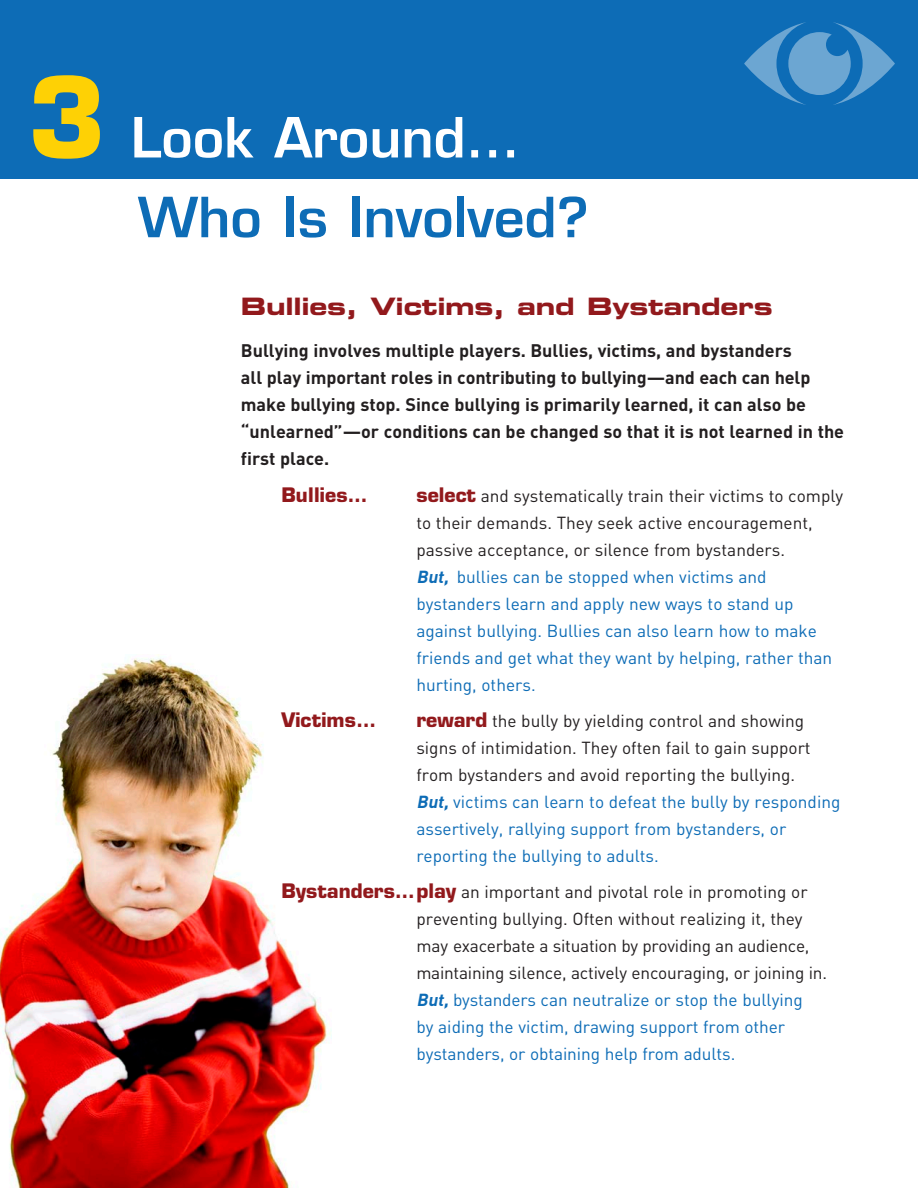
<style>
.page{position:relative;width:918px;height:1188px;background:#fff}
.page>*{position:absolute;margin:0;border:0;box-sizing:border-box;transform-origin:0 0}
.t1{font:700 109.5px "Eurostile LT Std";color:#fed105}
.Chapter_Header__Euro{font:600 54px "Eurostile LT Std";color:#0d6cb6}
.Chapter_Header__Euro-2{font:600 54px "Eurostile LT Std";color:#fff}
.Section_Call-out_phr{font:24px "Eurostile LT Std Bold Ex 2";letter-spacing:-.01em;color:#92191c}
.SectionOpen_body_cop{font:700 19.5px "Eurostile LT Std";letter-spacing:.01em;color:#92191c}
.SectionOpen_body_cop-2{font:700 18px/27px "DIN";color:#231f20}
.SectionOpen_body_cop-3{font:17.25px/27px "DIN";color:#231f20}
.SectionOpen_body_cop-4{font:17.25px/27px "DIN";color:#0d6cb6}
.s1{font-family:"Eurostile LT Std";font-weight:700;font-size:19.5px;color:#92191c}
.s2{color:#231f20}
.s3{font-weight:700;font-style:italic}
.s4{font-weight:700;font-style:italic;color:#0d6cb6}
.s5{color:#0d6cb6}
</style>
<div class="page">
<div style="left:0;top:0;width:918px;height:178px;background:#0d6cb6"></div>
<svg style="left:744px;top:22px;width:151px;height:83px"></svg>
<img style="left:0;top:654px;width:331px;height:534px">
<p class="t1" style="left:27px;top:50px;width:80px">3</p>
<p class="Chapter_Header__Euro-2" style="left:131px;top:104px;width:390px">Look Around…</p>
<p class="Chapter_Header__Euro" style="left:138px;top:184px;width:452px">Who Is Involved?</p>
<p class="Section_Call-out_phr" style="left:241px;top:289px;width:534px">Bullies, Victims, and Bystanders</p>
<p class="SectionOpen_body_cop-2" style="left:241px;top:336px;width:605px">Bullying involves multiple players. Bullies, victims, and bystanders<br>all play important roles in contributing to bullying—and each can help make bullying stop. Since bullying is primarily learned, it can also be “unlearned”—or conditions can be changed so that it is not learned in the first place.</p>
<p class="SectionOpen_body_cop" style="left:281px;top:483px;width:87px">Bullies…</p>
<p class="SectionOpen_body_cop-4" style="left:416px;top:482px;width:428px"><span class="s1">select</span> <span class="s2">and systematically train their victims to comply to their demands. They seek active encouragement, passive acceptance, or silence from bystanders.<br></span><span class="s3">But,</span> bullies can be stopped when victims and bystanders learn and apply new ways to stand up against bullying. Bullies can also learn how to make friends and get what they want by helping, rather than hurting, others.</p>
<p class="SectionOpen_body_cop" style="left:281px;top:708px;width:96px">Victims…</p>
<p class="SectionOpen_body_cop-3" style="left:416px;top:707px;width:426px"><span class="s1">reward</span> the bully by yielding control and showing signs of intimidation. They often fail to gain support from bystanders and avoid reporting the bullying.<br><span class="s4">But,</span><span class="s5">victims can learn to defeat the bully by responding assertively, rallying support from bystanders, or reporting the bullying to adults.</span></p>
<p class="SectionOpen_body_cop-3" style="left:416px;top:878px;width:412px;text-indent:-135px"><span class="s1">Bystanders…play</span> an important and pivotal role in promoting or preventing bullying. Often without realizing it, they may exacerbate a situation by providing an audience, maintaining silence, actively encouraging, or joining in.<br><span class="s4">But,</span><span class="s5">bystanders can neutralize or stop the bullying<br>by aiding the victim, drawing support from other bystanders, or obtaining help from adults.</span></p>
</div>
